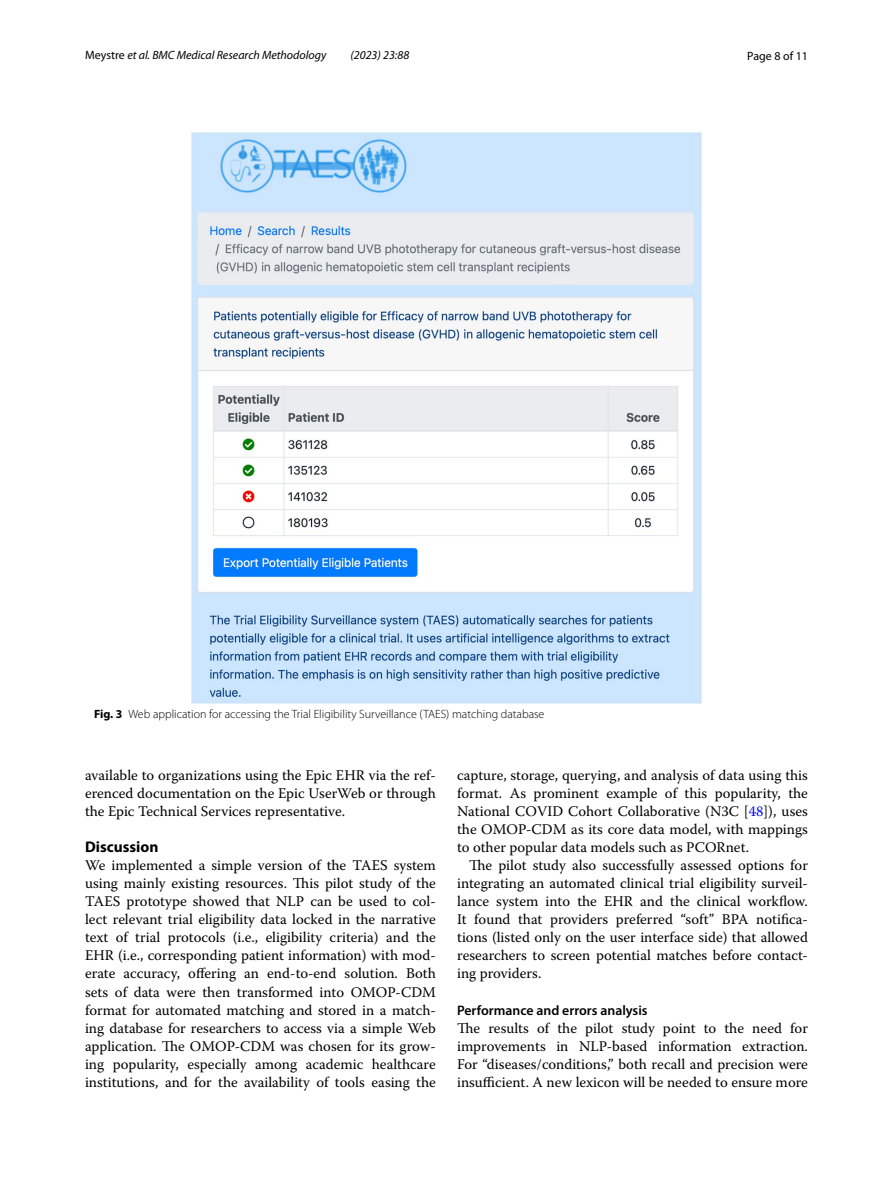
<style>
.page{position:relative;width:893px;height:1187px;background:#fff}
.page>*{position:absolute;margin:0;border:0;box-sizing:border-box;transform-origin:0 0}
.t1{font:700 15.45px "Myriad Pro";color:#000}
.t2{font:14.7px/18px "Warnock Pro";color:#000;text-align:justify}
.t3{font:600 13.8px "Myriad Pro";color:#000}
.t4{font:300 12px "Myriad Pro";color:#000}
.t5{font:italic 12px "Myriad Pro";color:#000}
.t6{font:12px "Myriad Pro";color:#000}
.s1{font-style:normal}
.s2{font-weight:700}
.s3{color:#00f}
</style>
<div class="page">
<img style="left:191px;top:133px;width:511px;height:570px">
<p class="t5" style="left:85px;top:48px;width:243px"><span class="s1">Meystre</span> et al. BMC Medical Research Methodology</p>
<p class="t5" style="left:350px;top:48px;width:60px">(2023) 23:88</p>
<p class="t6" style="left:747px;top:48px;width:62px">Page 8 of 11</p>
<p class="t4" style="left:94px;top:707px;width:452px"><span class="s2">Fig. 3</span> Web application for accessing the Trial Eligibility Surveillance (TAES) matching database</p>
<p class="t2" style="left:85px;top:766px;width:352px">available to organizations using the Epic EHR via the ref&shy;erenced documentation on the Epic UserWeb or through the Epic Technical Services representative.</p>
<p class="t1" style="left:85px;top:837px;width:75px">Discussion</p>
<p class="t2" style="left:85px;top:856px;width:352px">We implemented a simple version of the TAES system using mainly existing resources. This pilot study of the TAES prototype showed that NLP can be used to col&shy;lect relevant trial eligibility data locked in the narrative text of trial protocols (i.e., eligibility criteria) and the EHR (i.e., corresponding patient information) with mod&shy;erate accuracy, offering an end-to-end solution. Both sets of data were then transformed into OMOP-CDM format for automated matching and stored in a match&shy;ing database for researchers to access via a simple Web application. The OMOP-CDM was chosen for its grow&shy;ing popularity, especially among academic healthcare institutions, and for the availability of tools easing the</p>
<p class="t2" style="left:457px;top:766px;width:352px">capture, storage, querying, and analysis of data using this format. As prominent example of this popularity, the National COVID Cohort Collaborative (N3C [<span class="s3">48</span>]), uses the OMOP-CDM as its core data model, with mappings to other popular data models such as PCORnet.</p>
<p class="t2" style="left:457px;top:856px;width:352px;text-indent:12px">The pilot study also successfully assessed options for integrating an automated clinical trial eligibility surveil&shy;lance system into the EHR and the clinical workflow.<br>It found that providers preferred “soft” BPA notifica&shy;tions (listed only on the user interface side) that allowed researchers to screen potential matches before contact&shy;ing providers.</p>
<p class="t3" style="left:457px;top:1001px;width:192px">Performance and errors analysis</p>
<p class="t2" style="left:457px;top:1018px;width:352px">The results of the pilot study point to the need for improvements in NLP-based information extraction.<br>For “diseases/conditions,” both recall and precision were insufficient. A new lexicon will be needed to ensure more</p>
</div>
